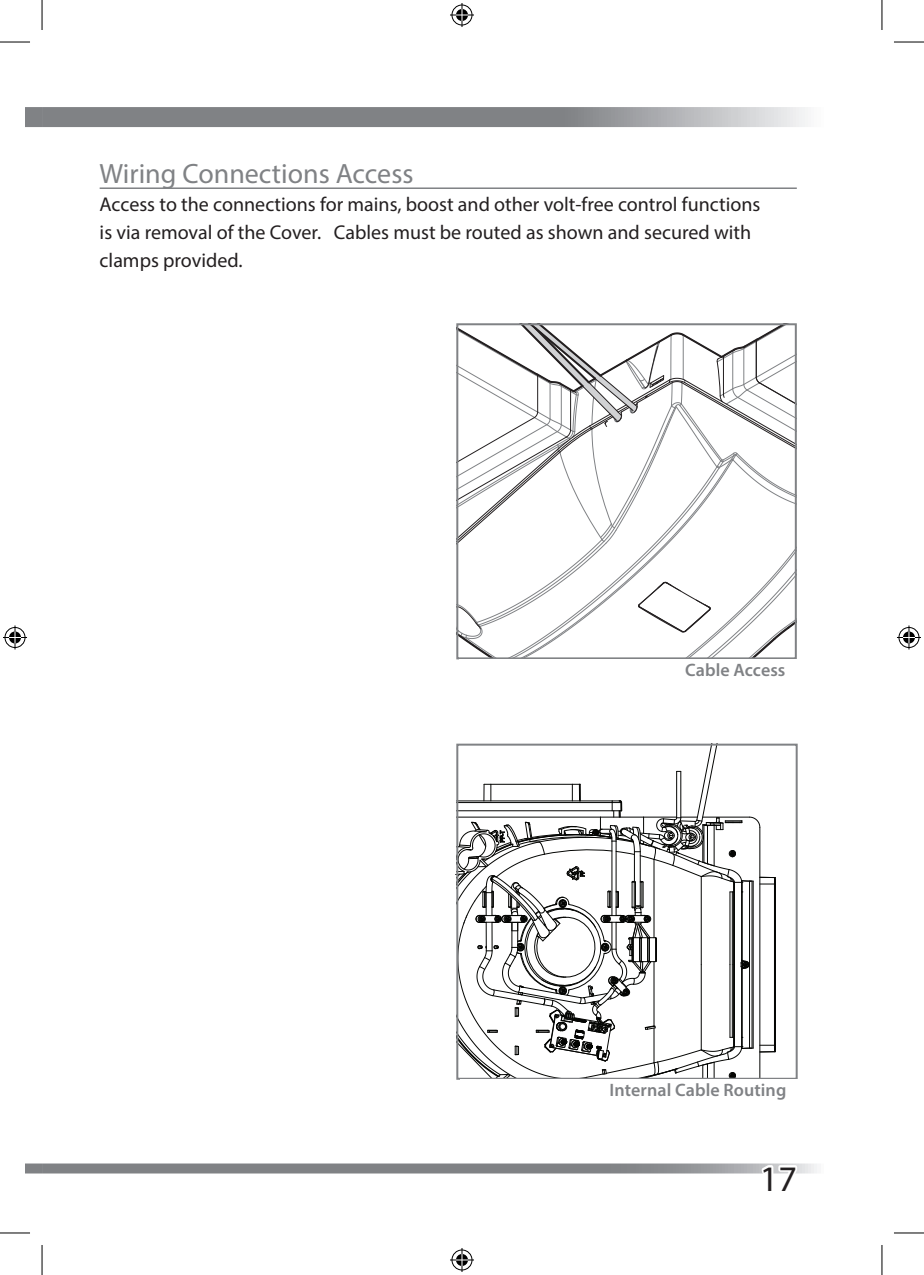
<style>
.page{position:relative;width:924px;height:1275px;background:#fff}
.page>*{position:absolute;margin:0;border:0;box-sizing:border-box;transform-origin:0 0}
.t1{font:36px "Myriad Pro";color:#231f20}
.t2{font:28px "Myriad Pro";color:#808285}
.t3{font:20px/28px "Myriad Pro";color:#231f20}
.t4{font:600 18px "Myriad Pro";letter-spacing:.005em;color:#808285}
</style>
<div class="page">
<svg style="left:42px;top:107px;width:766px;height:20px;background:#929496"></svg>
<div style="left:25px;top:107px;width:17px;height:20px;background:#808285"></div>
<div style="left:25px;top:1163px;width:17px;height:10px;background:#808285"></div>
<svg style="left:42px;top:1163px;width:775px;height:10px;background:#8d8e91"></svg>
<svg style="left:758px;top:1163px;width:40px;height:11px"></svg>
<hr style="left:100px;top:187px;width:696px;height:2px;background:#808285">
<svg style="left:455px;top:746px;width:320px;height:334px"></svg>
<div style="left:456px;top:743px;width:341px;height:336px;border:2px solid #808285"></div>
<svg style="left:459px;top:326px;width:334px;height:330px"></svg>
<div style="left:456px;top:323px;width:340px;height:336px;border:2px solid #808285"></div>
<div style="left:460px;top:1079px;width:337px;height:56px;background:#fff"></div>
<hr style="left:0;top:42px;width:30px;height:1px;background:#000">
<hr style="left:893px;top:42px;width:30px;height:1px;background:#000">
<hr style="left:0;top:1232px;width:30px;height:1px;background:#000">
<hr style="left:893px;top:1232px;width:30px;height:1px;background:#000">
<hr style="left:42px;top:0;width:1px;height:30px;background:#000">
<hr style="left:42px;top:1245px;width:1px;height:30px;background:#000">
<hr style="left:881px;top:0;width:1px;height:30px;background:#000">
<hr style="left:881px;top:1245px;width:1px;height:30px;background:#000">
<svg style="left:450px;top:3px;width:24px;height:24px"></svg>
<svg style="left:450px;top:1248px;width:24px;height:24px"></svg>
<svg style="left:3px;top:625px;width:24px;height:24px"></svg>
<svg style="left:897px;top:625px;width:23px;height:24px"></svg>
<h2 class="t2" style="left:100px;top:157px;width:315px">Wiring Connections Access</h2>
<p class="t3" style="left:100px;top:190px;width:662px">Access to the connections for mains, boost and other volt-free control functions is via removal of the Cover. Cables must be routed as shown and secured with clamps provided.</p>
<p class="t4" style="left:684px;top:658px;width:102px">Cable Access</p>
<p class="t4" style="left:609px;top:1078px;width:178px">Internal Cable Routing</p>
<h1 class="t1" style="left:759px;top:1156px;width:38px">17</h1>
</div>
